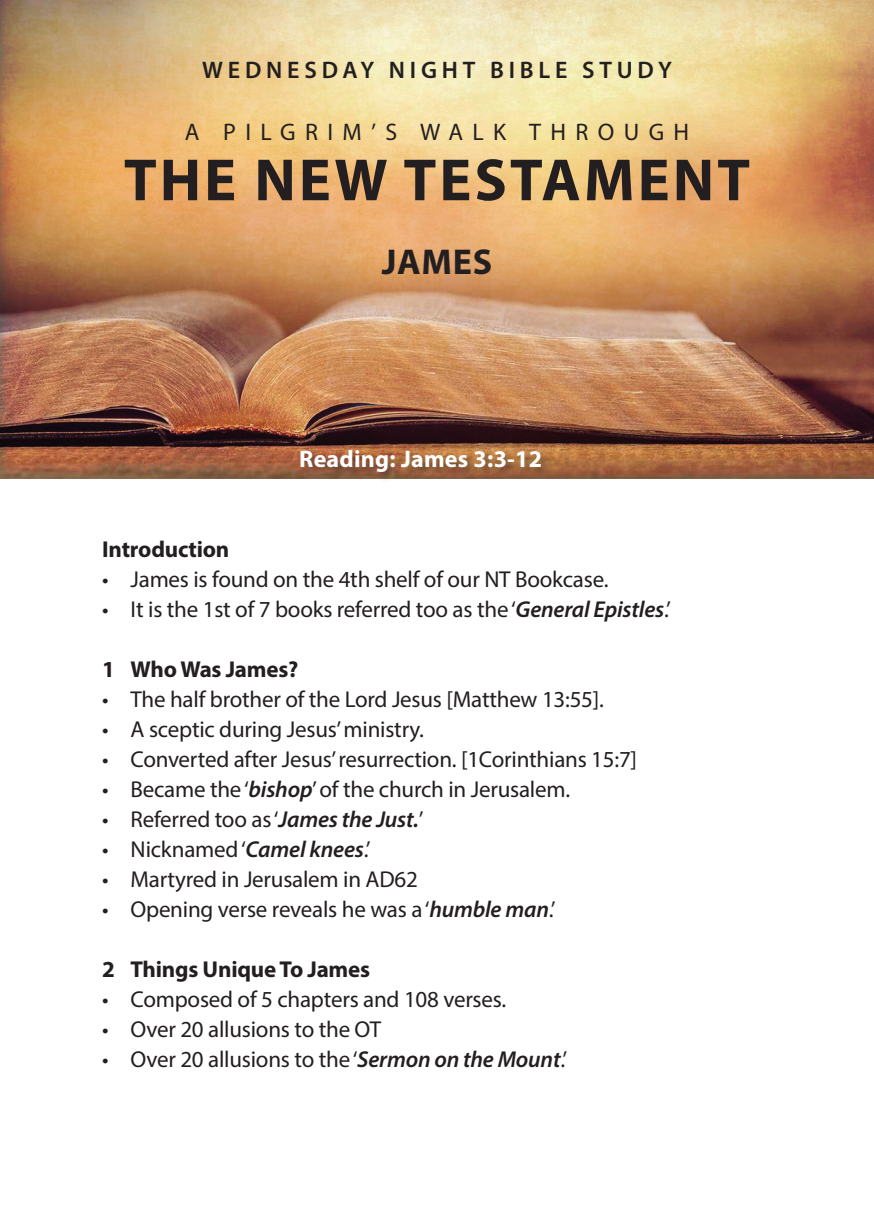
<style>
.page{position:relative;width:874px;height:1225px;background:#fff}
.page>*{position:absolute;margin:0;border:0;box-sizing:border-box;transform-origin:0 0}
.t1{font:700 60px "Myriad Pro";letter-spacing:.05em;color:#231f20}
.t2{font:700 36px "Myriad Pro";letter-spacing:.02em;color:#231f20}
.t3{font:600 24px "Myriad Pro";letter-spacing:.2em;color:#231f20}
.t4{font:24px "Myriad Pro";letter-spacing:.39em;color:#231f20}
.t5{font:700 24px "Myriad Pro";letter-spacing:.01em;color:#fff}
.t6{font:23px "Myriad Pro";letter-spacing:-.01em;color:#231f20}
.t7{font:700 23px "Myriad Pro";letter-spacing:-.01em;color:#231f20}
.s1{font-weight:600;font-style:italic}
</style>
<div class="page">
<img style="left:0;top:0;width:873px;height:479px">
<div style="left:299px;top:448px;width:251px;height:34px;background:#231f20;opacity:.5"></div>
<p class="t3" style="left:202px;top:54px;width:471px">WEDNESDAY NIGHT BIBLE STUDY</p>
<p class="t4" style="left:185px;top:117px;width:505px">A PILGRIM’S WALK THROUGH</p>
<h1 class="t1" style="left:124px;top:141px;width:627px">THE NEW TESTAMENT</h1>
<h2 class="t2" style="left:381px;top:239px;width:112px">JAMES</h2>
<p class="t5" style="left:299px;top:443px;width:244px">Reading: James 3:3-12</p>
<p class="t7" style="left:102px;top:534px;width:129px">Introduction</p>
<p class="t6" style="left:102px;top:564px;width:507px">• James is found on the 4th shelf of our NT Bookcase.</p>
<p class="t6" style="left:102px;top:594px;width:570px">• It is the 1st of 7 books referred too as the ‘<span class="s1">General Epistles</span>.’</p>
<p class="t7" style="left:102px;top:654px;width:197px">1 Who Was James?</p>
<p class="t6" style="left:102px;top:684px;width:503px">• The half brother of the Lord Jesus [Matthew 13:55].</p>
<p class="t6" style="left:102px;top:714px;width:323px">• A sceptic during Jesus’ ministry.</p>
<p class="t6" style="left:102px;top:744px;width:536px">• Converted after Jesus’ resurrection. [1Corinthians 15:7]</p>
<p class="t6" style="left:102px;top:774px;width:469px">• Became the ‘<span class="s1">bishop</span>’ of the church in Jerusalem.</p>
<p class="t6" style="left:102px;top:804px;width:323px">• Referred too as ‘<span class="s1">James the Just.</span>’</p>
<p class="t6" style="left:102px;top:834px;width:270px">• Nicknamed ‘<span class="s1">Camel knees</span>.’</p>
<p class="t6" style="left:102px;top:864px;width:317px">• Martyred in Jerusalem in AD62</p>
<p class="t6" style="left:102px;top:894px;width:454px">• Opening verse reveals he was a ‘<span class="s1">humble man</span>.’</p>
<p class="t7" style="left:102px;top:953px;width:269px">2 Things Unique To James</p>
<p class="t6" style="left:102px;top:984px;width:405px">• Composed of 5 chapters and 108 verses.</p>
<p class="t6" style="left:102px;top:1014px;width:280px">• Over 20 allusions to the OT</p>
<p class="t6" style="left:102px;top:1044px;width:466px">• Over 20 allusions to the ‘<span class="s1">Sermon on the Mount</span>.’</p>
</div>
